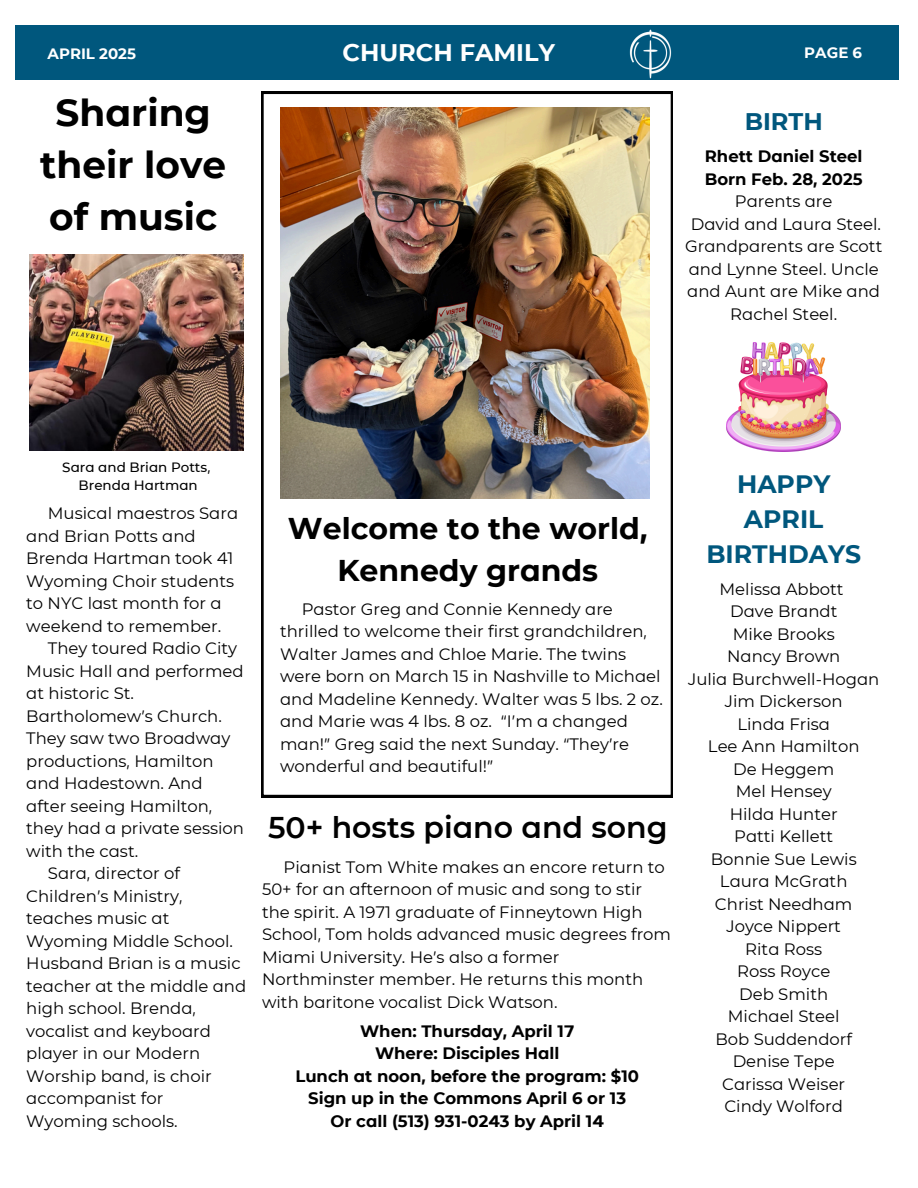
<style>
.page{position:relative;width:918px;height:1188px;background:#fff}
.page>*{position:absolute;margin:0;border:0;box-sizing:border-box;transform-origin:0 0}
.t1{font:700 37.5px/51.8px "CMG Sans";color:#000;text-align:center}
.t2{font:700 30px/41.7px "CMG Sans";color:#000;text-align:center}
.t3{font:600 30px "CMG Sans";color:#000}
.t4{font:700 25.05px/34.8px "CMG Sans";color:#00577d;text-align:center}
.t5{font:700 24px "CMG Sans";color:#fff}
.t6{font:700 24px "CMG Sans";color:#00577d}
.t7{font:16.5px/22.5px "CMG Sans";color:#000;text-align:center}
.t8{font:700 16.5px/22.5px "CMG Sans";color:#000;text-align:center}
.t9{font:700 15px "CMG Sans";color:#fff}
.t10{font:500 13.5px "CMG Sans";color:#000}
.s1{font-weight:700}
</style>
<div class="page">
<div style="left:15px;top:25px;width:884px;height:55px;background:#00577d"></div>
<img style="left:629px;top:29px;width:43px;height:50px">
<svg style="left:261px;top:92px;width:412px;height:705px"></svg>
<img style="left:727px;top:342px;width:114px;height:109px">
<img style="left:29px;top:254px;width:215px;height:197px">
<img style="left:280px;top:108px;width:369px;height:390px">
<h1 class="t9" style="left:48px;top:44px;width:90px">APRIL 2025</h1>
<p class="t1" style="left:40px;top:87px;width:187px">Sharing their love of music</p>
<h4 class="t5" style="left:342px;top:38px;width:214px">CHURCH FAMILY</h4>
<h3 class="t9" style="left:804px;top:44px;width:59px">PAGE 6</h3>
<p class="t6" style="left:745px;top:107px;width:80px">BIRTH</p>
<h4 class="t7" style="left:685px;top:145px;width:199px"><span class="s1">Rhett Daniel Steel<br>Born Feb. 28, 2025<br></span>Parents are<br>David and Laura Steel.<br>Grandparents are Scott and Lynne Steel. Uncle and Aunt are Mike and<br>Rachel Steel.</h4>
<h2 class="t10" style="left:62px;top:459px;width:150px">Sara and Brian Potts,</h2>
<h6 class="t10" style="left:79px;top:477px;width:121px">Brenda Hartman</h6>
<h2 class="t7" style="left:48px;top:502px;width:192px">Musical maestros Sara</h2>
<h2 class="t7" style="left:26px;top:525px;width:171px">and Brian Potts and</h2>
<h2 class="t7" style="left:26px;top:547px;width:209px">Brenda Hartman took 41</h2>
<h2 class="t7" style="left:26px;top:570px;width:209px">Wyoming Choir students</h2>
<h2 class="t7" style="left:26px;top:592px;width:197px">to NYC last month for a</h2>
<h2 class="t7" style="left:26px;top:615px;width:197px">weekend to remember.</h2>
<h2 class="t7" style="left:48px;top:637px;width:191px">They toured Radio City</h2>
<h2 class="t7" style="left:26px;top:660px;width:219px">Music Hall and performed</h2>
<h2 class="t7" style="left:26px;top:682px;width:109px">at historic St.</h2>
<h2 class="t7" style="left:26px;top:705px;width:197px">Bartholomew’s Church.</h2>
<h2 class="t7" style="left:26px;top:727px;width:206px">They saw two Broadway</h2>
<h2 class="t7" style="left:26px;top:750px;width:189px">productions, Hamilton</h2>
<h2 class="t7" style="left:26px;top:772px;width:178px">and Hadestown. And</h2>
<h2 class="t7" style="left:26px;top:795px;width:188px">after seeing Hamilton,</h2>
<h2 class="t7" style="left:26px;top:817px;width:219px">they had a private session</h2>
<h2 class="t7" style="left:26px;top:840px;width:113px">with the cast.</h2>
<h2 class="t7" style="left:48px;top:862px;width:134px">Sara, director of</h2>
<h2 class="t7" style="left:26px;top:885px;width:158px">Children’s Ministry,</h2>
<h2 class="t7" style="left:26px;top:907px;width:145px">teaches music at</h2>
<h2 class="t7" style="left:26px;top:930px;width:208px">Wyoming Middle School.</h2>
<h2 class="t7" style="left:26px;top:952px;width:216px">Husband Brian is a music</h2>
<h2 class="t7" style="left:26px;top:975px;width:222px">teacher at the middle and</h2>
<h2 class="t7" style="left:26px;top:997px;width:171px">high school. Brenda,</h2>
<h2 class="t7" style="left:26px;top:1020px;width:186px">vocalist and keyboard</h2>
<h2 class="t7" style="left:26px;top:1042px;width:175px">player in our Modern</h2>
<h2 class="t7" style="left:26px;top:1065px;width:187px">Worship band, is choir</h2>
<h2 class="t7" style="left:26px;top:1087px;width:139px">accompanist for</h2>
<h2 class="t7" style="left:26px;top:1110px;width:153px">Wyoming schools.</h2>
<h6 class="t2" style="left:288px;top:508px;width:361px">Welcome to the world,<br>Kennedy grands</h6>
<h6 class="t7" style="left:280px;top:597px;width:384px;text-align:left;text-indent:22px">Pastor Greg and Connie Kennedy are thrilled to welcome their first grandchildren, Walter James and Chloe Marie. The twins were born on March 15 in Nashville to Michael and Madeline Kennedy. Walter was 5 lbs. 2 oz. and Marie was 4 lbs. 8 oz. “I’m a changed man!” Greg said the next Sunday. “They’re wonderful and beautiful!”</h6>
<h5 class="t3" style="left:268px;top:809px;width:401px">50+ hosts piano and song</h5>
<h3 class="t7" style="left:262px;top:855px;width:411px;text-align:left;text-indent:22px">Pianist Tom White makes an encore return to 50+ for an afternoon of music and song to stir the spirit. A 1971 graduate of Finneytown High School, Tom holds advanced music degrees from Miami University. He’s also a former Northminster member. He returns this month with baritone vocalist Dick Watson.</h3>
<p class="t8" style="left:295px;top:1020px;width:345px">When: Thursday, April 17<br>Where: Disciples Hall<br>Lunch at noon, before the program: $10<br>Sign up in the Commons April 6 or 13<br>Or call (513) 931-0243 by April 14</p>
<p class="t4" style="left:706px;top:467px;width:156px">HAPPY<br>APRIL<br>BIRTHDAYS</p>
<p class="t7" style="left:688px;top:577px;width:193px">Melissa Abbott<br>Dave Brandt<br>Mike Brooks<br>Nancy Brown<br>Julia Burchwell-Hogan<br>Jim Dickerson<br>Linda Frisa<br>Lee Ann Hamilton<br>De Heggem<br>Mel Hensey<br>Hilda Hunter<br>Patti Kellett<br>Bonnie Sue Lewis<br>Laura McGrath<br>Christ Needham<br>Joyce Nippert<br>Rita Ross<br>Ross Royce<br>Deb Smith<br>Michael Steel<br>Bob Suddendorf<br>Denise Tepe<br>Carissa Weiser<br>Cindy Wolford</p>
</div>
